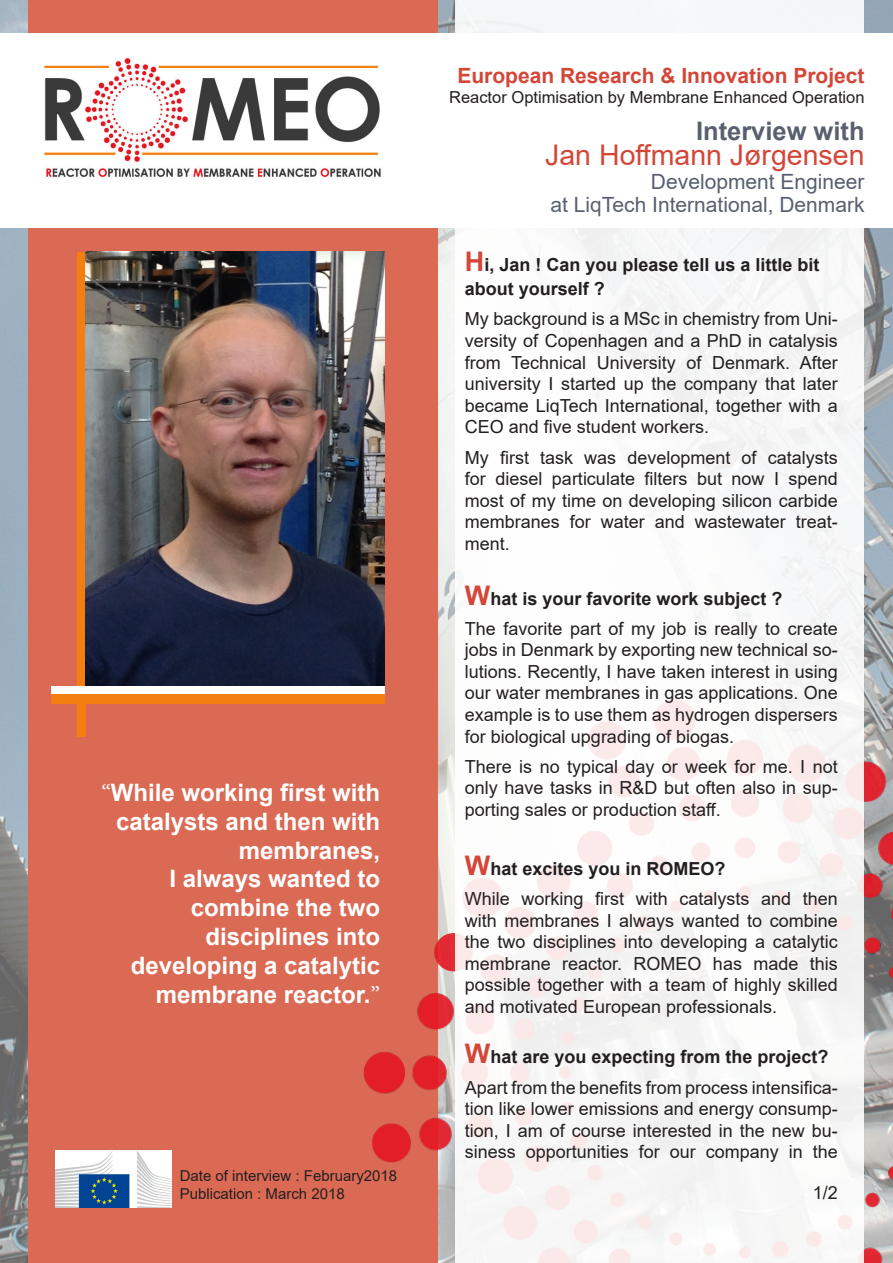
<style>
.page{position:relative;width:893px;height:1263px;background:#fff}
.page>*{position:absolute;margin:0;border:0;box-sizing:border-box;transform-origin:0 0}
.t1{font:28.5px "Arial";color:#d34638}
.t2{font:700 25.5px "Arial";color:#585f6f}
.t3{font:700 24px/28.8px "Arial";color:#fff;text-align:right}
.t4{font:21px "Arial";color:#585f6f}
.Sous_titre{font:700 21px "Arial";color:#d34638}
.t5{font:18px/21.6px "Arial";color:#231f20;text-align:justify}
.t6{font:700 18px/24px "Arial";color:#231f20}
.t7{font:16.5px "Arial";color:#231f20}
.t8{font:15px "Arial";color:#231f20}
.s1{font-family:"Minion Pro";font-weight:400}
.s2{font-size:27px;color:#d34638}
</style>
<div class="page">
<img style="left:0;top:0;width:893px;height:1263px">
<div style="left:28px;top:0;width:409px;height:1263px;background:#db6a55"></div>
<img style="left:337px;top:670px;width:556px;height:593px">
<div style="left:455px;top:0;width:409px;height:1263px;background:#fff"></div>
<div style="left:0;top:33px;width:893px;height:194px;background:#fff"></div>
<img style="left:43px;top:56px;width:338px;height:122px">
<img style="left:55px;top:1150px;width:116px;height:58px">
<div style="left:78px;top:252px;width:8px;height:484px;background:#f47e10"></div>
<div style="left:51px;top:694px;width:333px;height:10px;background:#f47e10"></div>
<div style="left:51px;top:686px;width:333px;height:8px;background:#fff"></div>
<img style="left:86px;top:252px;width:298px;height:433px">
<p class="t3" style="left:101px;top:778px;width:280px"><span class="s1">“</span>While working first with catalysts and then with membranes,<br>I always wanted to combine the two disciplines into developing a catalytic membrane reactor.<span class="s1">”</span></p>
<p class="Sous_titre" style="left:457px;top:61px;width:409px">European Research &amp; Innovation Project</p>
<p class="t7" style="left:449px;top:85px;width:417px">Reactor Optimisation by Membrane Enhanced Operation</p>
<p class="t2" style="left:696px;top:113px;width:170px">Interview with</p>
<p class="t1" style="left:545px;top:136px;width:321px">Jan Hoffmann Jørgensen</p>
<p class="t4" style="left:651px;top:167px;width:215px">Development Engineer</p>
<p class="t4" style="left:551px;top:190px;width:315px">at LiqTech International, Denmark</p>
<p class="t6" style="left:465px;top:253px;width:356px"><span class="s2">H</span>i, Jan ! Can you please tell us a little bit about yourself ?</p>
<p class="t5" style="left:465px;top:308px;width:374px">My background is a MSc in chemistry from Uni&shy;versity of Copenhagen and a PhD in catalysis from Technical University of Denmark. After university I started up the company that later became LiqTech International, together with a CEO and five student workers.</p>
<p class="t5" style="left:465px;top:446px;width:374px">My first task was development of catalysts for diesel particulate filters but now I spend most of my time on developing silicon carbide membranes for water and wastewater treat&shy;ment.</p>
<p class="t6" style="left:465px;top:586px;width:319px"><span class="s2">W</span>hat is your favorite work subject ?</p>
<p class="t5" style="left:465px;top:617px;width:374px">The favorite part of my job is really to create jobs in Denmark by exporting new technical so&shy;lutions. Recently, I have taken interest in using our water membranes in gas applications. One example is to use them as hydrogen dispersers for biological upgrading of biogas.</p>
<p class="t5" style="left:465px;top:755px;width:374px">There is no typical day or week for me. I not only have tasks in R&amp;D but often also in sup&shy;porting sales or production staff.</p>
<p class="t6" style="left:465px;top:857px;width:262px"><span class="s2">W</span>hat excites you in ROMEO?</p>
<p class="t5" style="left:465px;top:888px;width:374px">While working first with catalysts and then with membranes I always wanted to combine the two disciplines into developing a catalytic membrane reactor. ROMEO has made this possible together with a team of highly skilled and motivated European professionals.</p>
<p class="t6" style="left:465px;top:1045px;width:365px"><span class="s2">W</span>hat are you expecting from the project?</p>
<p class="t5" style="left:465px;top:1076px;width:374px">Apart from the benefits from process intensifica&shy;tion like lower emissions and energy consump&shy;tion, I am of course interested in the new bu&shy;siness opportunities for our company in the</p>
<p class="t8" style="left:180px;top:1165px;width:219px">Date of interview : February2018</p>
<p class="t8" style="left:180px;top:1183px;width:167px">Publication : March 2018</p>
<p class="t5" style="left:813px;top:1182px;width:27px">1/2</p>
</div>
